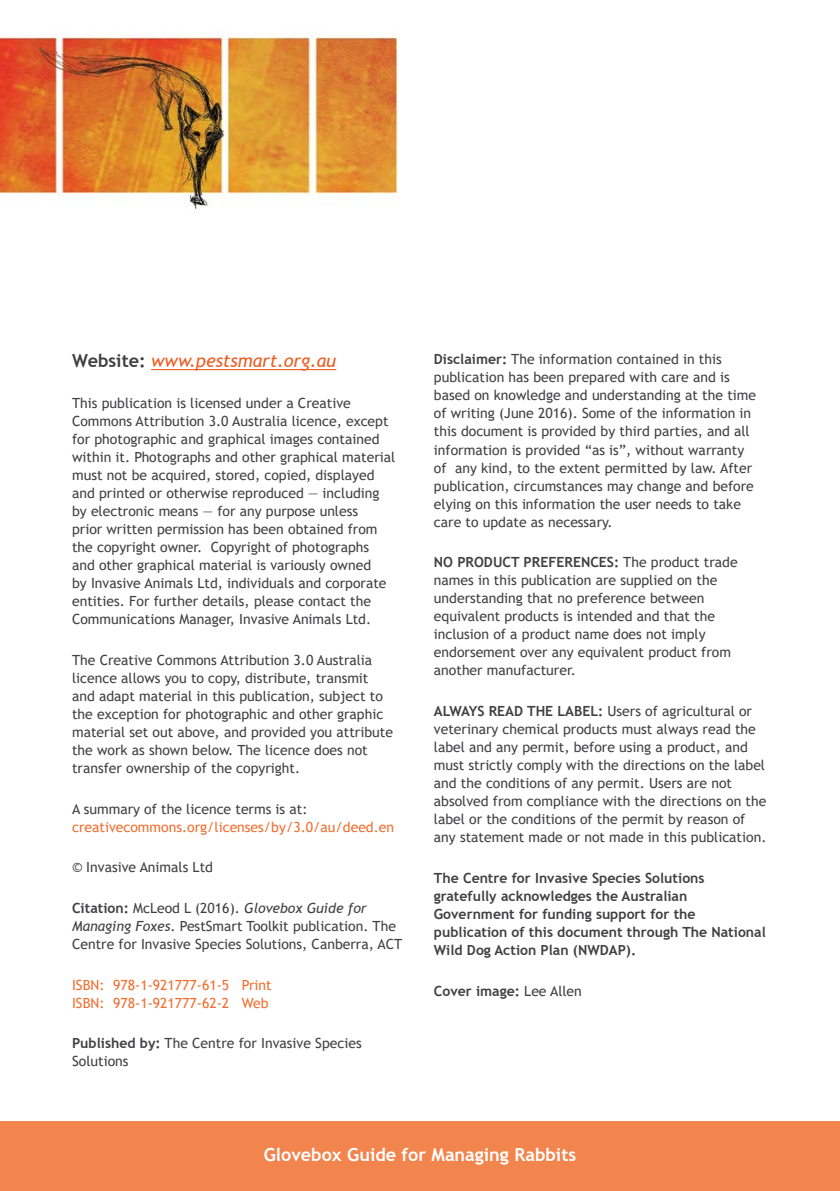
<style>
.page{position:relative;width:840px;height:1191px;background:#fff}
.page>*{position:absolute;margin:0;border:0;box-sizing:border-box;transform-origin:0 0}
.t1{font:700 18px "Trebuchet MS";color:#fff}
.t2{font:italic 18px "Trebuchet MS";color:#ee5d22}
.t3{font:14px/18px "Trebuchet MS";color:#414042}
.t4{font:700 14px/18px "Trebuchet MS";color:#414042}
.t5{font:14px/18px "Trebuchet MS";color:#f06e31}
.s1{font-weight:700;font-style:normal;color:#414042}
.s2{font-weight:700}
.s3{font-style:italic}
.s4{font-weight:400}
</style>
<div class="page">
<img style="left:0;top:31px;width:400px;height:181px">
<div style="left:0;top:1121px;width:839px;height:70px;background:#f2844e"></div>
<hr style="left:151px;top:369px;width:185px;height:1px;background:#ee5d22">
<p class="t2" style="left:72px;top:350px;width:265px"><span class="s1">Website:</span> www.pestsmart.org.au</p>
<p class="t3" style="left:72px;top:394px;width:324px">This publication is licensed under a Creative Commons Attribution 3.0 Australia licence, except for photographic and graphical images contained within it. Photographs and other graphical material must not be acquired, stored, copied, displayed and printed or otherwise reproduced — including by electronic means — for any purpose unless<br>prior written permission has been obtained from the copyright owner. Copyright of photographs and other graphical material is variously owned<br>by Invasive Animals Ltd, individuals and corporate entities. For further details, please contact the Communications Manager, Invasive Animals Ltd.</p>
<p class="t3" style="left:72px;top:650px;width:322px">The Creative Commons Attribution 3.0 Australia licence allows you to copy, distribute, transmit and adapt material in this publication, subject to the exception for photographic and other graphic material set out above, and provided you attribute the work as shown below. The licence does not transfer ownership of the copyright.</p>
<p class="t3" style="left:72px;top:799px;width:237px">A summary of the licence terms is at:</p>
<p class="t5" style="left:72px;top:817px;width:323px">creativecommons.org/licenses/by/3.0/au/deed.en</p>
<p class="t3" style="left:72px;top:858px;width:142px">© Invasive Animals Ltd</p>
<p class="t3" style="left:72px;top:899px;width:331px"><span class="s2">Citation:</span> McLeod L (2016). <span class="s3">Glovebox Guide for<br>Managing Foxes</span>. PestSmart Toolkit publication. The<br>Centre for Invasive Species Solutions, Canberra, ACT</p>
<p class="t5" style="left:72px;top:975px;width:201px">ISBN: 978-1-921777-61-5 Print<br>ISBN: 978-1-921777-62-2 Web</p>
<p class="t3" style="left:72px;top:1034px;width:291px"><span class="s2">Published by:</span> The Centre for Invasive Species<br>Solutions</p>
<p class="t3" style="left:433px;top:350px;width:323px"><span class="s2">Disclaimer:</span> The information contained in this publication has been prepared with care and is based on knowledge and understanding at the time of writing (June 2016). Some of the information in this document is provided by third parties, and all information is provided “as is”, without warranty of any kind, to the extent permitted by law. After publication, circumstances may change and before elying on this information the user needs to take care to update as necessary.</p>
<p class="t3" style="left:433px;top:553px;width:305px"><span class="s2">NO PRODUCT PREFERENCES:</span> The product trade names in this publication are supplied on the understanding that no preference between equivalent products is intended and that the inclusion of a product name does not imply endorsement over any equivalent product from another manufacturer.</p>
<p class="t3" style="left:433px;top:702px;width:334px"><span class="s2">ALWAYS READ THE LABEL:</span> Users of agricultural or veterinary chemical products must always read the label and any permit, before using a product, and must strictly comply with the directions on the label and the conditions of any permit. Users are not absolved from compliance with the directions on the label or the conditions of the permit by reason of any statement made or not made in this publication.</p>
<p class="t4" style="left:433px;top:868px;width:333px">The Centre for Invasive Species Solutions gratefully acknowledges the Australian Government for funding support for the publication of this document through The National Wild Dog Action Plan (NWDAP).</p>
<p class="t4" style="left:433px;top:981px;width:149px">Cover image: <span class="s4">Lee Allen</span></p>
<p class="t1" style="left:263px;top:1143px;width:314px">Glovebox Guide for Managing Rabbits</p>
</div>
